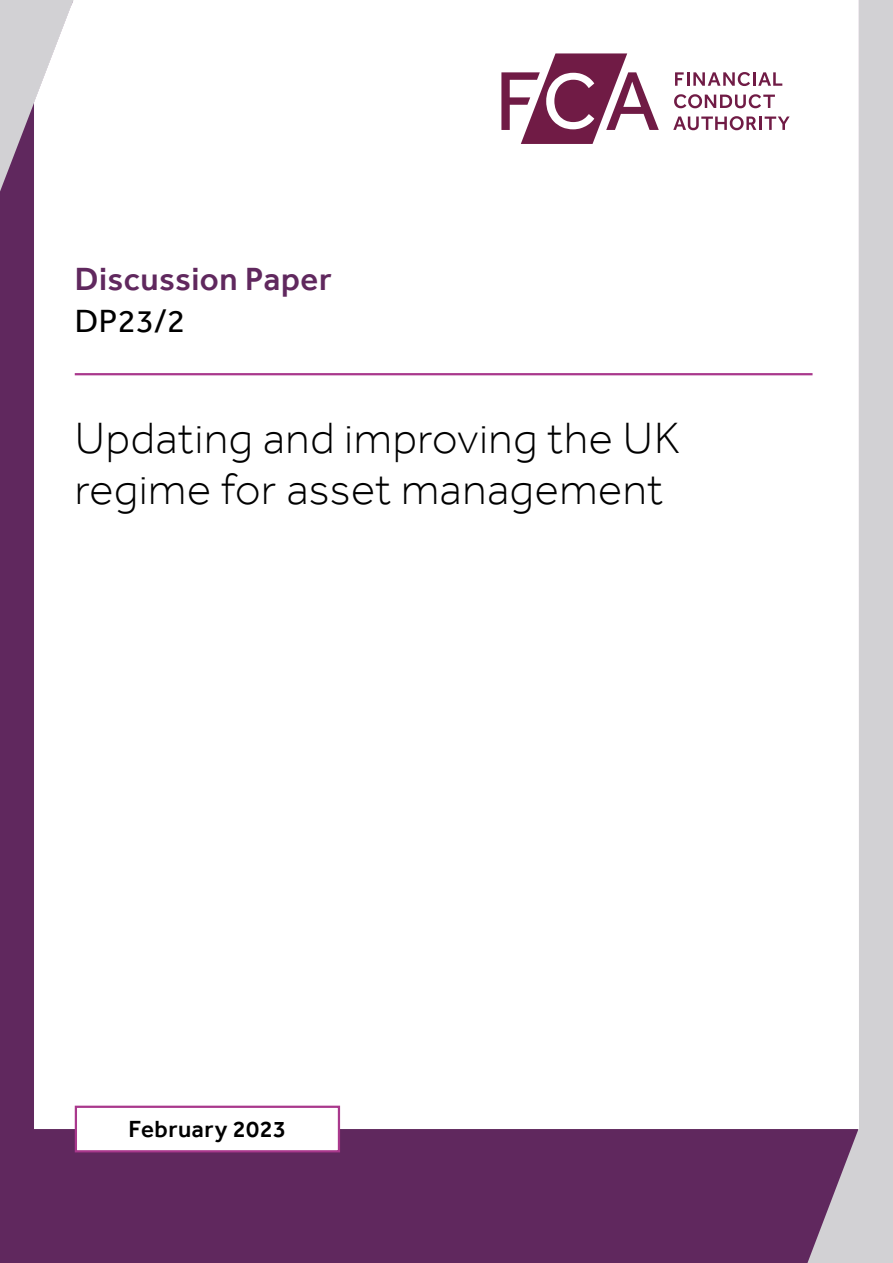
<style>
.page{position:relative;width:893px;height:1263px;background:#d2d1d4}
.page>*{position:absolute;margin:0;border:0;box-sizing:border-box;transform-origin:0 0}
.t1{font:300 45px/51px "Effra";letter-spacing:.015em;color:#000}
.t2{font:500 33px "Effra";letter-spacing:.015em;color:#60285e}
.t3{font:33px "Effra";color:#000}
.t4{font:500 24px "Effra";letter-spacing:.02em;color:#000}
</style>
<div class="page">
<div style="left:0;top:103px;width:802px;height:1160px;background:#60285e"></div>
<div style="left:34px;top:0;width:825px;height:1129px;background:#fff"></div>
<svg style="left:501px;top:53px;width:158px;height:91px;background:#b4889e"></svg>
<svg style="left:675px;top:72px;width:107px;height:14px"></svg>
<svg style="left:674px;top:94px;width:101px;height:14px"></svg>
<svg style="left:673px;top:116px;width:117px;height:14px;background:#caaaba"></svg>
<svg style="left:802px;top:1129px;width:56px;height:134px"></svg>
<hr style="left:75px;top:373px;width:737px;height:2px;background:#a9388c">
<div style="left:76px;top:1107px;width:263px;height:44px;background:#fff"></div>
<div style="left:75px;top:1106px;width:265px;height:46px;border:2px solid #a9388c"></div>
<p class="t2" style="left:75px;top:259px;width:258px">Discussion Paper</p>
<p class="t3" style="left:75px;top:302px;width:112px">DP23/2</p>
<p class="t1" style="left:75px;top:412px;width:607px">Updating and improving the UK regime for asset management</p>
<p class="t4" style="left:129px;top:1115px;width:159px">February 2023</p>
</div>
